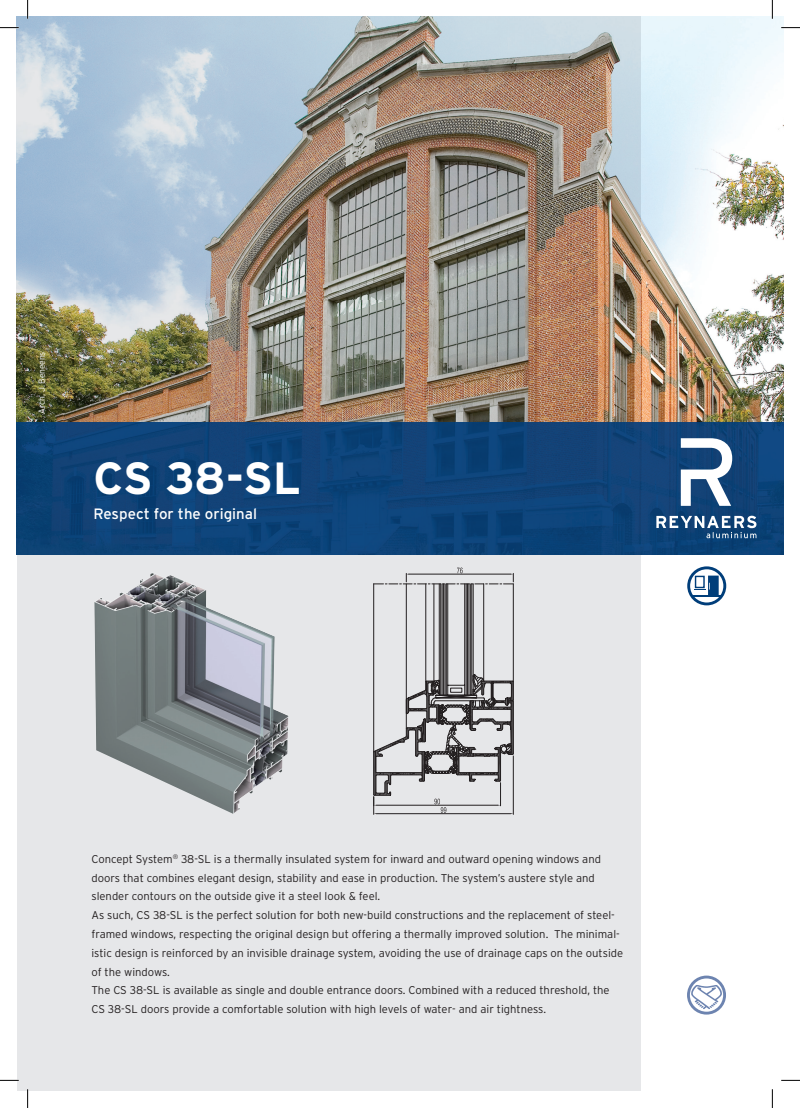
<style>
.page{position:relative;width:800px;height:1108px;background:#fff}
.page>*{position:absolute;margin:0;border:0;box-sizing:border-box;transform-origin:0 0}
.t1{font:700 45px "Interstate Rey";color:#fff}
.t2{font:15px "Interstate Rey";color:#fff}
.t3{font:300 11.25px/18.8px "Interstate Rey";color:#231f20}
.t4{font:300 8.75px "Interstate Rey";letter-spacing:-.02em;color:#fff}
</style>
<div class="page">
<img style="left:17px;top:17px;width:765px;height:537px">
<div style="left:17px;top:554px;width:623px;height:537px;background:#e6e7e9"></div>
<svg style="left:680px;top:438px;width:52px;height:68px"></svg>
<svg style="left:656px;top:516px;width:100px;height:22px"></svg>
<svg style="left:373px;top:567px;width:141px;height:247px"></svg>
<img style="left:94px;top:573px;width:194px;height:240px">
<svg style="left:687px;top:566px;width:39px;height:39px"></svg>
<svg style="left:687px;top:975px;width:38px;height:39px"></svg>
<svg style="left:0;top:27px;width:19px;height:1px"></svg>
<svg style="left:781px;top:27px;width:18px;height:1px"></svg>
<svg style="left:0;top:1079px;width:19px;height:2px"></svg>
<svg style="left:781px;top:1079px;width:18px;height:2px"></svg>
<svg style="left:27px;top:0;width:1px;height:19px"></svg>
<svg style="left:27px;top:1089px;width:1px;height:19px"></svg>
<svg style="left:771px;top:0;width:1px;height:19px"></svg>
<svg style="left:771px;top:1089px;width:1px;height:19px"></svg>
<p class="t4" style="left:36px;top:413px;width:63px;rotate:-90deg">Arch. J. Beneens</p>
<h1 class="t1" style="left:93px;top:450px;width:209px">CS 38-SL</h1>
<h2 class="t2" style="left:93px;top:504px;width:165px">Respect for the original</h2>
<p class="t3" style="left:91px;top:849px;width:533px">Concept System<sup>®</sup> 38-SL is a thermally insulated system for inward and outward opening windows and doors that combines elegant design, stability and ease in production. The system’s austere style and slender contours on the outside give it a steel look &amp; feel.<br>As such, CS 38-SL is the perfect solution for both new-build constructions and the replacement of steel&shy;framed windows, respecting the original design but offering a thermally improved solution. The minimal&shy;istic design is reinforced by an invisible drainage system, avoiding the use of drainage caps on the outside of the windows.<br>The CS 38-SL is available as single and double entrance doors. Combined with a reduced threshold, the CS 38-SL doors provide a comfortable solution with high levels of water- and air tightness.</p>
</div>
